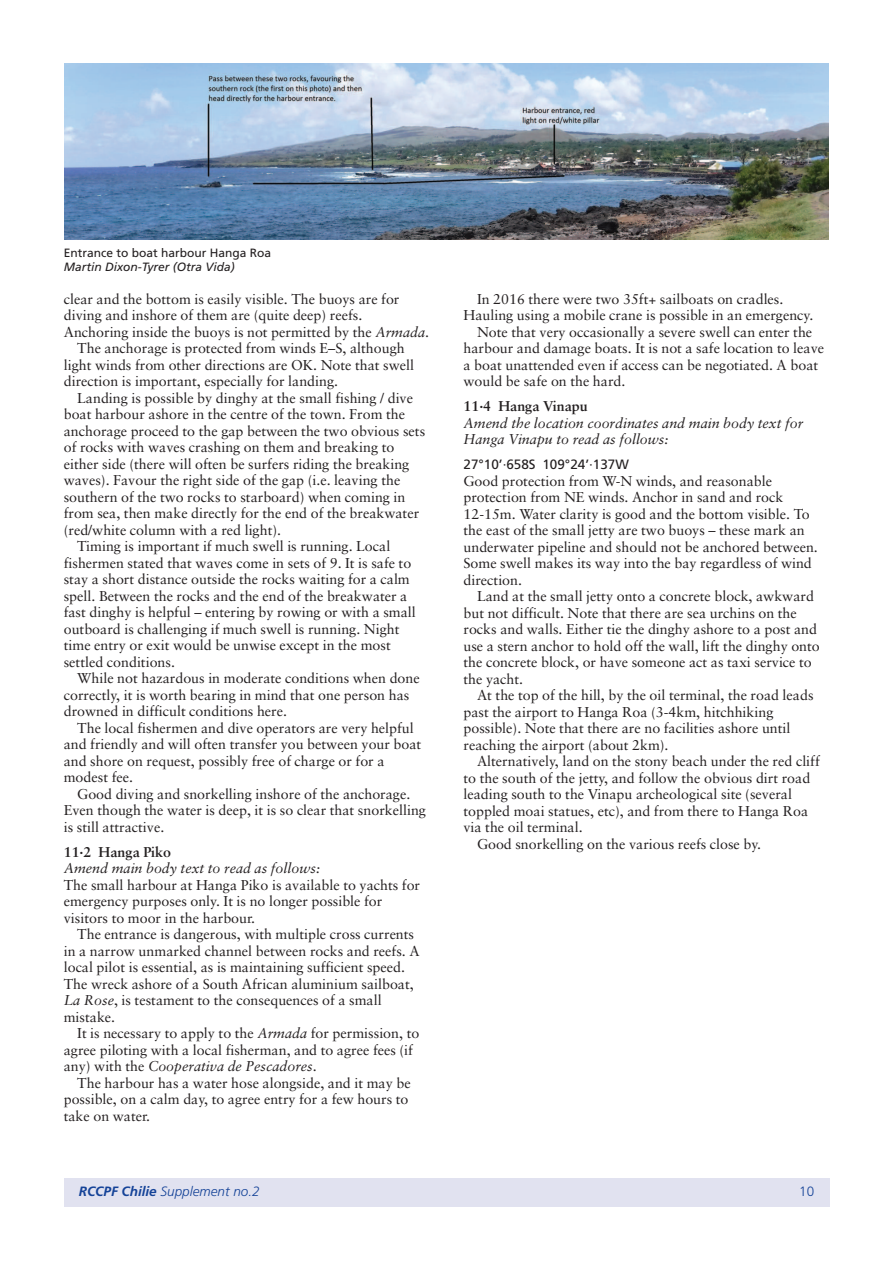
<style>
.page{position:relative;width:893px;height:1263px;background:#fff}
.page>*{position:absolute;margin:0;border:0;box-sizing:border-box;transform-origin:0 0}
.t1{font:14.25px/16.5px "Sabon";color:#231f20}
.t2{font:italic 14.25px/16.5px "Sabon";color:#231f20}
.t3{font:700 14.25px "Sabon";color:#231f20}
.t4{font:italic 300 13.5px "Frutiger";color:#154398}
.t5{font:13.5px "Frutiger";color:#231f20}
.t6{font:300 13.5px "Frutiger";color:#154398}
.t7{font:12px "Frutiger";color:#231f20}
.t8{font:italic 12px "Frutiger";color:#231f20}
.s1{font-style:italic}
.s2{font-weight:700}
</style>
<div class="page">
<div style="left:64px;top:1178px;width:765px;height:28px;background:#e1e2f0"></div>
<img style="left:64px;top:64px;width:765px;height:176px">
<p class="t7" style="left:64px;top:248px;width:209px">Entrance to boat harbour Hanga Roa</p>
<p class="t8" style="left:64px;top:262px;width:172px">Martin Dixon-Tyrer (Otra Vida)</p>
<p class="t1" style="left:64px;top:291px;width:337px">clear and the bottom is easily visible. The buoys are for</p>
<p class="t1" style="left:64px;top:308px;width:300px">diving and inshore of them are (quite deep) reefs.</p>
<p class="t1" style="left:64px;top:324px;width:367px">Anchoring inside the buoys is not permitted by the <span class="s1">Armada</span>.</p>
<p class="t1" style="left:77px;top:341px;width:329px">The anchorage is protected from winds E–S, although</p>
<p class="t1" style="left:64px;top:357px;width:352px">light winds from other directions are OK. Note that swell</p>
<p class="t1" style="left:64px;top:374px;width:276px">direction is important, especially for landing.</p>
<p class="t1" style="left:77px;top:390px;width:337px">Landing is possible by dinghy at the small fishing / dive</p>
<p class="t1" style="left:64px;top:407px;width:343px">boat harbour ashore in the centre of the town. From the</p>
<p class="t1" style="left:64px;top:423px;width:363px">anchorage proceed to the gap between the two obvious sets</p>
<p class="t1" style="left:64px;top:440px;width:332px">of rocks with waves crashing on them and breaking to</p>
<p class="t1" style="left:64px;top:456px;width:347px">either side (there will often be surfers riding the breaking</p>
<p class="t1" style="left:64px;top:473px;width:338px">waves). Favour the right side of the gap (i.e. leaving the</p>
<p class="t1" style="left:64px;top:489px;width:343px">southern of the two rocks to starboard) when coming in</p>
<p class="t1" style="left:64px;top:506px;width:357px">from sea, then make directly for the end of the breakwater</p>
<p class="t1" style="left:64px;top:522px;width:219px">(red/white column with a red light).</p>
<p class="t1" style="left:77px;top:539px;width:315px">Timing is important if much swell is running. Local</p>
<p class="t1" style="left:64px;top:555px;width:349px">fishermen stated that waves come in sets of 9. It is safe to</p>
<p class="t1" style="left:64px;top:572px;width:348px">stay a short distance outside the rocks waiting for a calm</p>
<p class="t1" style="left:64px;top:588px;width:345px">spell. Between the rocks and the end of the breakwater a</p>
<p class="t1" style="left:64px;top:605px;width:353px">fast dinghy is helpful – entering by rowing or with a small</p>
<p class="t1" style="left:64px;top:621px;width:337px">outboard is challenging if much swell is running. Night</p>
<p class="t1" style="left:64px;top:638px;width:328px">time entry or exit would be unwise except in the most</p>
<p class="t1" style="left:64px;top:654px;width:113px">settled conditions.</p>
<p class="t1" style="left:77px;top:671px;width:344px">While not hazardous in moderate conditions when done</p>
<p class="t1" style="left:64px;top:687px;width:347px">correctly, it is worth bearing in mind that one person has</p>
<p class="t1" style="left:64px;top:704px;width:225px">drowned in difficult conditions here.</p>
<p class="t1" style="left:77px;top:720px;width:338px">The local fishermen and dive operators are very helpful</p>
<p class="t1" style="left:64px;top:737px;width:359px">and friendly and will often transfer you between your boat</p>
<p class="t1" style="left:64px;top:753px;width:322px">and shore on request, possibly free of charge or for a</p>
<p class="t1" style="left:64px;top:770px;width:71px">modest fee.</p>
<p class="t1" style="left:77px;top:786px;width:335px">Good diving and snorkelling inshore of the anchorage.</p>
<p class="t1" style="left:64px;top:803px;width:364px">Even though the water is deep, it is so clear that snorkelling</p>
<p class="t1" style="left:64px;top:819px;width:102px">is still attractive.</p>
<p class="t3" style="left:64px;top:846px;width:109px">11·2 Hanga Piko</p>
<p class="t2" style="left:64px;top:861px;width:258px">Amend main body text to read as follows:</p>
<p class="t1" style="left:64px;top:877px;width:358px">The small harbour at Hanga Piko is available to yachts for emergency purposes only. It is no longer possible for visitors to moor in the harbour.</p>
<p class="t1" style="left:64px;top:927px;width:357px;text-indent:14px">The entrance is dangerous, with multiple cross currents in a narrow unmarked channel between rocks and reefs. A local pilot is essential, as is maintaining sufficient speed.<br>The wreck ashore of a South African aluminium sailboat, <span class="s1">La Rose</span>, is testament to the consequences of a small mistake.</p>
<p class="t1" style="left:64px;top:1026px;width:357px;text-indent:14px">It is necessary to apply to the <span class="s1">Armada</span> for permission, to agree piloting with a local fisherman, and to agree fees (if any) with the <span class="s1">Cooperativa de Pescadores</span>.</p>
<p class="t1" style="left:64px;top:1075px;width:348px;text-indent:14px">The harbour has a water hose alongside, and it may be possible, on a calm day, to agree entry for a few hours to take on water.</p>
<p class="t1" style="left:477px;top:291px;width:308px">In 2016 there were two 35ft+ sailboats on cradles.</p>
<p class="t1" style="left:463px;top:308px;width:351px">Hauling using a mobile crane is possible in an emergency.</p>
<p class="t1" style="left:477px;top:324px;width:337px">Note that very occasionally a severe swell can enter the</p>
<p class="t1" style="left:463px;top:341px;width:362px">harbour and damage boats. It is not a safe location to leave</p>
<p class="t1" style="left:463px;top:357px;width:356px">a boat unattended even if access can be negotiated. A boat</p>
<p class="t1" style="left:463px;top:374px;width:163px">would be safe on the hard.</p>
<p class="t3" style="left:463px;top:400px;width:126px">11·4 Hanga Vinapu</p>
<p class="t2" style="left:463px;top:415px;width:341px">Amend the location coordinates and main body text for<br>Hanga Vinapu to read as follows:</p>
<p class="t5" style="left:463px;top:459px;width:167px">27°10’·658S 109°24’·137W</p>
<p class="t1" style="left:463px;top:473px;width:356px">Good protection from W-N winds, and reasonable protection from NE winds. Anchor in sand and rock 12-15m. Water clarity is good and the bottom visible. To the east of the small jetty are two buoys – these mark an underwater pipeline and should not be anchored between.<br>Some swell makes its way into the bay regardless of wind direction.</p>
<p class="t1" style="left:463px;top:589px;width:358px;text-indent:13px">Land at the small jetty onto a concrete block, awkward but not difficult. Note that there are sea urchins on the rocks and walls. Either tie the dinghy ashore to a post and use a stern anchor to hold off the wall, lift the dinghy onto the concrete block, or have someone act as taxi service to the yacht.</p>
<p class="t1" style="left:463px;top:688px;width:352px;text-indent:14px">At the top of the hill, by the oil terminal, the road leads past the airport to Hanga Roa (3-4km, hitchhiking possible). Note that there are no facilities ashore until reaching the airport (about 2km).</p>
<p class="t1" style="left:477px;top:754px;width:344px">Alternatively, land on the stony beach under the red cliff</p>
<p class="t1" style="left:463px;top:770px;width:348px">to the south of the jetty, and follow the obvious dirt road</p>
<p class="t1" style="left:463px;top:787px;width:330px">leading south to the Vinapu archeological site (several</p>
<p class="t1" style="left:463px;top:803px;width:346px">toppled moai statues, etc), and from there to Hanga Roa</p>
<p class="t1" style="left:463px;top:820px;width:121px">via the oil terminal.</p>
<p class="t1" style="left:477px;top:836px;width:286px">Good snorkelling on the various reefs close by.</p>
<p class="t4" style="left:79px;top:1186px;width:182px"><span class="s2">RCCPF Chilie</span> Supplement no.2</p>
<p class="t6" style="left:799px;top:1186px;width:17px">10</p>
</div>
